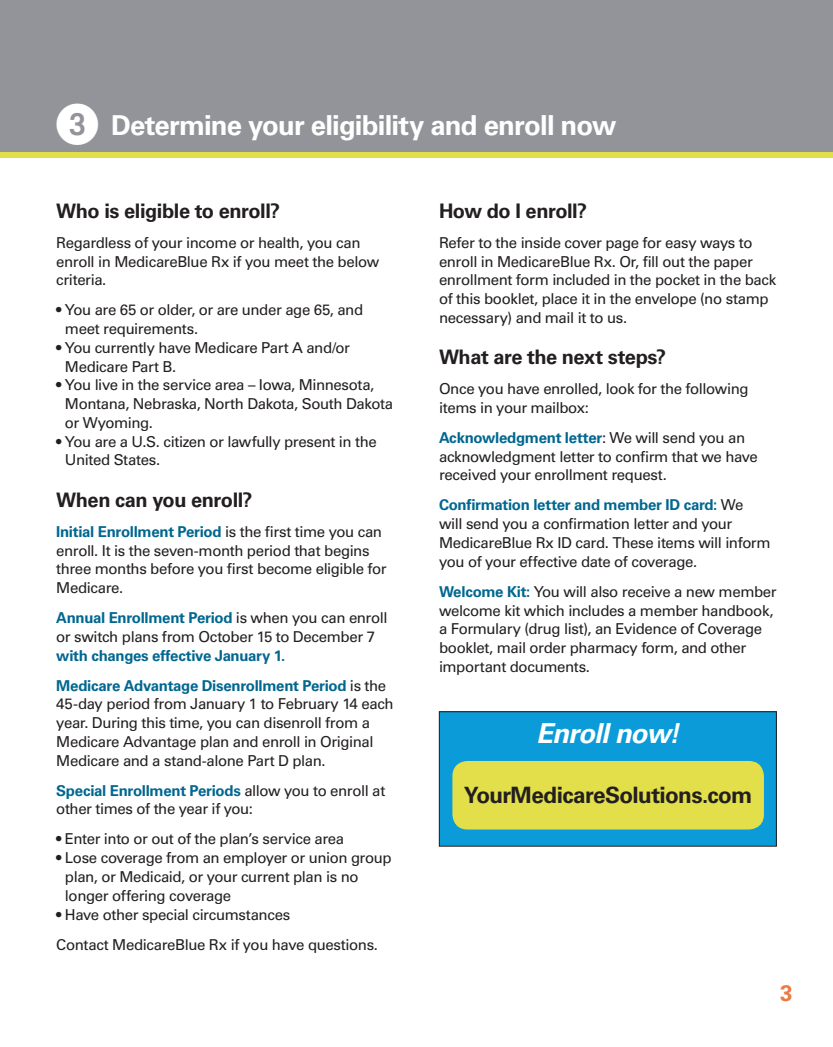
<style>
.page{position:relative;width:833px;height:1047px;background:#fff}
.page>*{position:absolute;margin:0;border:0;box-sizing:border-box;transform-origin:0 0}
.Headline{font:700 27.5px "Univers LT Std";letter-spacing:-.03em;color:#fff}
.Headline-2{font:italic 700 27.5px "Univers LT Std";letter-spacing:-.03em;color:#fff}
.Headline-3{font:700 22.5px "Univers LT Std";letter-spacing:-.03em;color:#231f20}
.t1{font:700 22.5px "Univers LT Std";color:#ec7b42}
.New_Headline{font:700 20px "Univers LT Std";letter-spacing:-.02em;color:#231f20}
.body{font:15px/18.8px "Univers LT Std";letter-spacing:-.025em;color:#231f20}
.s1{font-family:"European Pi One";font-weight:400;font-size:42.5px}
.s2{font-weight:700;color:#006790}
</style>
<div class="page">
<div style="left:0;top:152px;width:832px;height:5px;background:#e2df4a"></div>
<div style="left:0;top:0;width:832px;height:152px;background:#929499"></div>
<div style="left:439px;top:711px;width:337px;height:135px;background:#0a9bd8"></div>
<div style="left:439px;top:711px;width:337px;height:135px;border:1px solid #231f20"></div>
<div style="left:452px;top:760px;width:311px;height:69px;background:#e2df4a;border-radius:15px"></div>
<p class="Headline" style="left:56px;top:109px;width:562px"><span class="s1">3</span> Determine your eligibility and enroll now</p>
<p class="New_Headline" style="left:56px;top:199px;width:225px">Who is eligible to enroll?</p>
<p class="body" style="left:56px;top:233px;width:324px">Regardless of your income or health, you can enroll in MedicareBlue Rx if you meet the below criteria.</p>
<p class="body" style="left:65px;top:301px;width:300px;text-indent:-9px">• You are 65 or older, or are under age 65, and meet requirements.</p>
<p class="body" style="left:65px;top:338px;width:286px;text-indent:-9px">• You currently have Medicare Part A and/or<br>Medicare Part B.</p>
<p class="body" style="left:65px;top:376px;width:330px;text-indent:-9px">• You live in the service area – Iowa, Minnesota,<br>Montana, Nebraska, North Dakota, South Dakota or Wyoming.</p>
<p class="body" style="left:65px;top:432px;width:313px;text-indent:-9px">• You are a U.S. citizen or lawfully present in the<br>United States.</p>
<p class="New_Headline" style="left:56px;top:488px;width:198px">When can you enroll?</p>
<p class="body" style="left:56px;top:522px;width:332px"><span class="s2">Initial Enrollment Period</span> is the first time you can enroll. It is the seven-month period that begins three months before you first become eligible for Medicare.</p>
<p class="body" style="left:56px;top:608px;width:333px"><span class="s2">Annual Enrollment Period</span> is when you can enroll or switch plans from October 15 to December 7 <span class="s2">with changes effective January 1.</span></p>
<p class="body" style="left:56px;top:676px;width:339px"><span class="s2">Medicare Advantage Disenrollment Period</span> is the 45-day period from January 1 to February 14 each year. During this time, you can disenroll from a Medicare Advantage plan and enroll in Original Medicare and a stand-alone Part D plan.</p>
<p class="body" style="left:56px;top:781px;width:330px"><span class="s2">Special Enrollment Periods</span> allow you to enroll at other times of the year if you:</p>
<p class="body" style="left:56px;top:829px;width:289px">• Enter into or out of the plan’s service area</p>
<p class="body" style="left:65px;top:848px;width:328px;text-indent:-9px">• Lose coverage from an employer or union group plan, or Medicaid, or your current plan is no longer offering coverage</p>
<p class="body" style="left:56px;top:904px;width:235px">• Have other special circumstances</p>
<p class="body" style="left:56px;top:934px;width:323px">Contact MedicareBlue Rx if you have questions.</p>
<p class="New_Headline" style="left:439px;top:199px;width:149px">How do I enroll?</p>
<p class="body" style="left:439px;top:233px;width:339px">Refer to the inside cover page for easy ways to enroll in MedicareBlue Rx. Or, fill out the paper enrollment form included in the pocket in the back of this booklet, place it in the envelope (no stamp necessary) and mail it to us.</p>
<p class="New_Headline" style="left:439px;top:345px;width:229px">What are the next steps?</p>
<p class="body" style="left:439px;top:379px;width:311px">Once you have enrolled, look for the following items in your mailbox:</p>
<p class="body" style="left:439px;top:428px;width:320px"><span class="s2">Acknowledgment letter</span>: We will send you an acknowledgment letter to confirm that we have received your enrollment request.</p>
<p class="body" style="left:439px;top:496px;width:333px"><span class="s2">Confirmation letter and member ID card:</span> We will send you a confirmation letter and your MedicareBlue Rx ID card. These items will inform you of your effective date of coverage.</p>
<p class="body" style="left:439px;top:582px;width:339px"><span class="s2">Welcome Kit:</span> You will also receive a new member welcome kit which includes a member handbook, a Formulary (drug list), an Evidence of Coverage booklet, mail order pharmacy form, and other important documents.</p>
<p class="Headline-2" style="left:536px;top:717px;width:145px">Enroll now!</p>
<p class="Headline-3" style="left:464px;top:782px;width:290px">YourMedicareSolutions.com</p>
<h2 class="t1" style="left:780px;top:979px;width:14px">3</h2>
</div>
